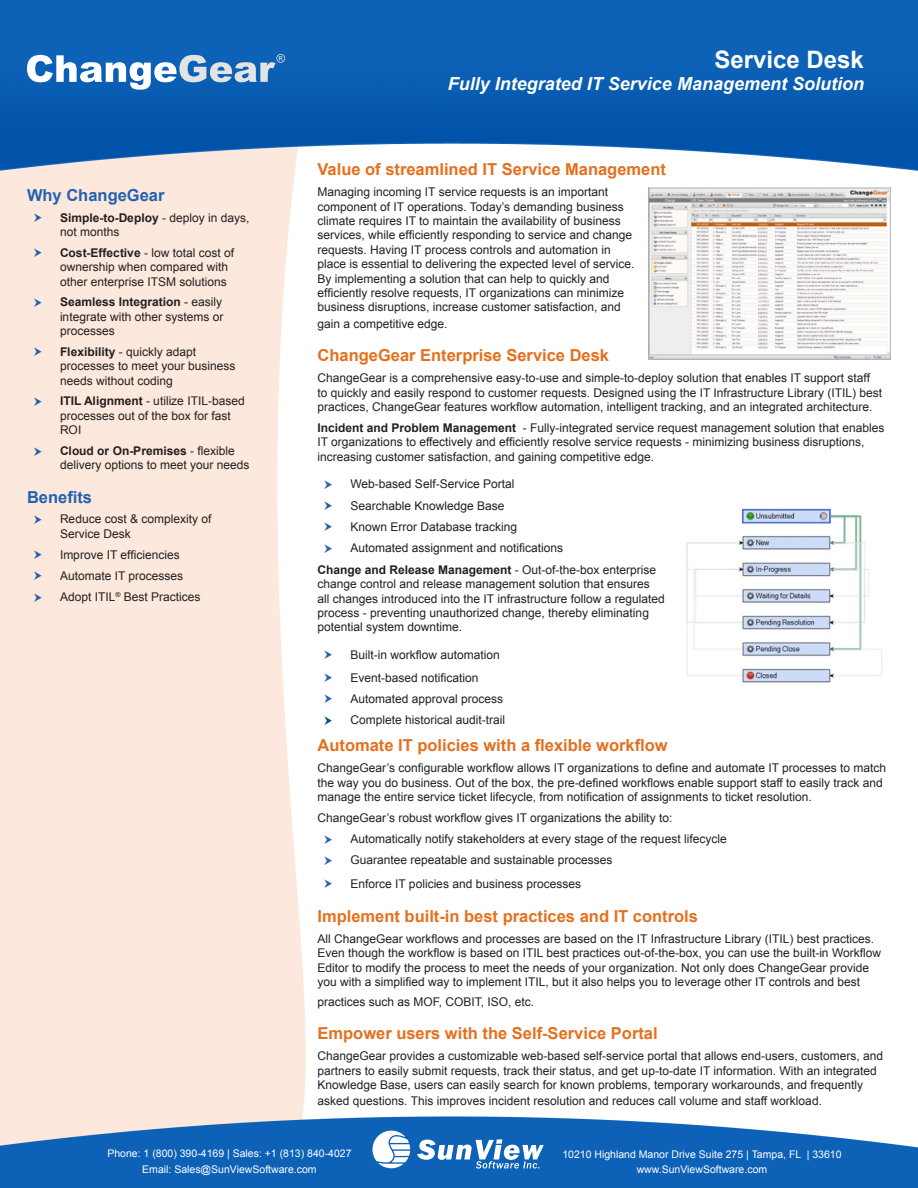
<style>
.page{position:relative;width:918px;height:1188px;background:#fff}
.page>*{position:absolute;margin:0;border:0;box-sizing:border-box;transform-origin:0 0}
.t1{font:700 24px "Arial";color:#fff}
.t2{font:italic 700 18px "Arial";color:#fff}
.t3{font:700 16.5px "Arial";color:#e4701e}
.t4{font:700 16.5px "Arial";color:#2462af}
.t5{font:12px/14.4px "Arial";color:#231f20}
.t6{font:10.5px "Arial";color:#fff}
.s1{font-weight:700}
</style>
<div class="page">
<img style="left:0;top:0;width:918px;height:1188px">
<svg style="left:368px;top:1128px;width:42px;height:49px"></svg>
<svg style="left:417px;top:1139px;width:134px;height:38px"></svg>
<img style="left:677px;top:502px;width:214px;height:184px">
<img style="left:648px;top:187px;width:243px;height:173px">
<svg style="left:27px;top:54px;width:258px;height:36px"></svg>
<svg style="left:325px;top:480px;width:7px;height:9px"></svg>
<svg style="left:325px;top:501px;width:7px;height:9px"></svg>
<svg style="left:325px;top:523px;width:7px;height:8px"></svg>
<svg style="left:325px;top:544px;width:7px;height:9px"></svg>
<svg style="left:325px;top:651px;width:7px;height:8px"></svg>
<svg style="left:325px;top:673px;width:7px;height:9px"></svg>
<svg style="left:325px;top:695px;width:7px;height:8px"></svg>
<svg style="left:325px;top:716px;width:7px;height:9px"></svg>
<svg style="left:325px;top:835px;width:7px;height:9px"></svg>
<svg style="left:325px;top:856px;width:7px;height:9px"></svg>
<svg style="left:325px;top:880px;width:7px;height:8px"></svg>
<svg style="left:34px;top:213px;width:8px;height:9px"></svg>
<svg style="left:34px;top:249px;width:8px;height:8px"></svg>
<svg style="left:34px;top:298px;width:8px;height:9px"></svg>
<svg style="left:34px;top:348px;width:8px;height:8px"></svg>
<svg style="left:34px;top:397px;width:8px;height:9px"></svg>
<svg style="left:34px;top:447px;width:8px;height:9px"></svg>
<svg style="left:34px;top:515px;width:8px;height:9px"></svg>
<svg style="left:34px;top:550px;width:8px;height:9px"></svg>
<svg style="left:34px;top:572px;width:8px;height:8px"></svg>
<svg style="left:34px;top:593px;width:8px;height:9px"></svg>
<p class="t4" style="left:27px;top:184px;width:139px">Why ChangeGear</p>
<p class="t5" style="left:60px;top:210px;width:191px"><span class="s1">Simple-to-Deploy</span> - deploy in days, not months</p>
<p class="t5" style="left:60px;top:246px;width:176px"><span class="s1">Cost-Effective</span> - low total cost of ownership when compared with other enterprise ITSM solutions</p>
<p class="t5" style="left:60px;top:295px;width:165px;text-align:justify"><span class="s1">Seamless Integration</span> - easily integrate with other systems or processes</p>
<p class="t5" style="left:60px;top:345px;width:177px"><span class="s1">Flexibility</span> - quickly adapt processes to meet your business needs without coding</p>
<p class="t5" style="left:60px;top:394px;width:186px"><span class="s1">ITIL Alignment</span> - utilize ITIL-based processes out of the box for fast<br>ROI</p>
<p class="t5" style="left:60px;top:444px;width:191px"><span class="s1">Cloud or On-Premises</span> - flexible delivery options to meet your needs</p>
<p class="t4" style="left:27px;top:486px;width:67px">Benefits</p>
<p class="t5" style="left:60px;top:512px;width:153px">Reduce cost &amp; complexity of<br>Service Desk</p>
<p class="t5" style="left:60px;top:548px;width:121px">Improve IT efficiencies</p>
<p class="t5" style="left:60px;top:569px;width:125px">Automate IT processes</p>
<p class="t5" style="left:60px;top:590px;width:142px">Adopt ITIL<sup>®</sup> Best Practices</p>
<p class="t1" style="left:715px;top:44px;width:151px">Service Desk</p>
<p class="t2" style="left:448px;top:72px;width:418px">Fully Integrated IT Service Management Solution</p>
<p class="t3" style="left:318px;top:158px;width:350px">Value of streamlined IT Service Management</p>
<p class="t5" style="left:318px;top:185px;width:318px">Managing incoming IT service requests is an important component of IT operations. Today’s demanding business climate requires IT to maintain the availability of business services, while efficiently responding to service and change requests. Having IT process controls and automation in place is essential to delivering the expected level of service.<br>By implementing a solution that can help to quickly and efficiently resolve requests, IT organizations can minimize business disruptions, increase customer satisfaction, and</p>
<p class="t5" style="left:318px;top:316px;width:132px">gain a competitive edge.</p>
<p class="t3" style="left:318px;top:344px;width:293px">ChangeGear Enterprise Service Desk</p>
<p class="t5" style="left:318px;top:371px;width:566px">ChangeGear is a comprehensive easy-to-use and simple-to-deploy solution that enables IT support staff to quickly and easily respond to customer requests. Designed using the IT Infrastructure Library (ITIL) best practices, ChangeGear features workflow automation, intelligent tracking, and an integrated architecture.</p>
<p class="t5" style="left:318px;top:421px;width:568px"><span class="s1">Incident and Problem Management</span> - Fully-integrated service request management solution that enables<br>IT organizations to effectively and efficiently resolve service requests - minimizing business disruptions, increasing customer satisfaction, and gaining competitive edge.</p>
<p class="t5" style="left:351px;top:477px;width:165px">Web-based Self-Service Portal</p>
<p class="t5" style="left:351px;top:498px;width:156px">Searchable Knowledge Base</p>
<p class="t5" style="left:351px;top:520px;width:168px">Known Error Database tracking</p>
<p class="t5" style="left:351px;top:541px;width:214px">Automated assignment and notifications</p>
<p class="t5" style="left:318px;top:562px;width:349px"><span class="s1">Change and Release Management</span> - Out-of-the-box enterprise change control and release management solution that ensures<br>all changes introduced into the IT infrastructure follow a regulated process - preventing unauthorized change, thereby eliminating potential system downtime.</p>
<p class="t5" style="left:351px;top:648px;width:151px">Built-in workflow automation</p>
<p class="t5" style="left:351px;top:670px;width:130px">Event-based notification</p>
<p class="t5" style="left:351px;top:692px;width:154px">Automated approval process</p>
<p class="t5" style="left:351px;top:713px;width:156px">Complete historical audit-trail</p>
<p class="t3" style="left:318px;top:735px;width:352px">Automate IT policies with a flexible workflow</p>
<p class="t5" style="left:318px;top:761px;width:570px">ChangeGear’s configurable workflow allows IT organizations to define and automate IT processes to match the way you do business. Out of the box, the pre-defined workflows enable support staff to easily track and manage the entire service ticket lifecycle, from notification of assignments to ticket resolution.</p>
<p class="t5" style="left:318px;top:811px;width:356px">ChangeGear’s robust workflow gives IT organizations the ability to:</p>
<p class="t5" style="left:351px;top:832px;width:378px">Automatically notify stakeholders at every stage of the request lifecycle</p>
<p class="t5" style="left:351px;top:853px;width:264px">Guarantee repeatable and sustainable processes</p>
<p class="t5" style="left:351px;top:877px;width:232px">Enforce IT policies and business processes</p>
<p class="t3" style="left:318px;top:905px;width:382px">Implement built-in best practices and IT controls</p>
<p class="t5" style="left:318px;top:932px;width:565px">All ChangeGear workflows and processes are based on the IT Infrastructure Library (ITIL) best practices.<br>Even though the workflow is based on ITIL best practices out-of-the-box, you can use the built-in Workflow Editor to modify the process to meet the needs of your organization. Not only does ChangeGear provide you with a simplified way to implement ITIL, but it also helps you to leverage other IT controls and best</p>
<p class="t5" style="left:318px;top:995px;width:218px">practices such as MOF, COBIT, ISO, etc.</p>
<p class="t3" style="left:318px;top:1022px;width:342px">Empower users with the Self-Service Portal</p>
<p class="t5" style="left:318px;top:1049px;width:567px">ChangeGear provides a customizable web-based self-service portal that allows end-users, customers, and partners to easily submit requests, track their status, and get up-to-date IT information. With an integrated<br>Knowledge Base, users can easily search for known problems, temporary workarounds, and frequently</p>
<p class="t5" style="left:318px;top:1094px;width:506px">asked questions. This improves incident resolution and reduces call volume and staff workload.</p>
<p class="t6" style="left:107px;top:1147px;width:246px">Phone: 1 (800) 390-4169 | Sales: +1 (813) 840-4027</p>
<p class="t6" style="left:142px;top:1163px;width:176px">Email: Sales@SunViewSoftware.com</p>
<p class="t6" style="left:562px;top:1147px;width:281px">10210 Highland Manor Drive Suite 275 | Tampa, FL | 33610</p>
<p class="t6" style="left:637px;top:1163px;width:132px">www.SunViewSoftware.com</p>
</div>
